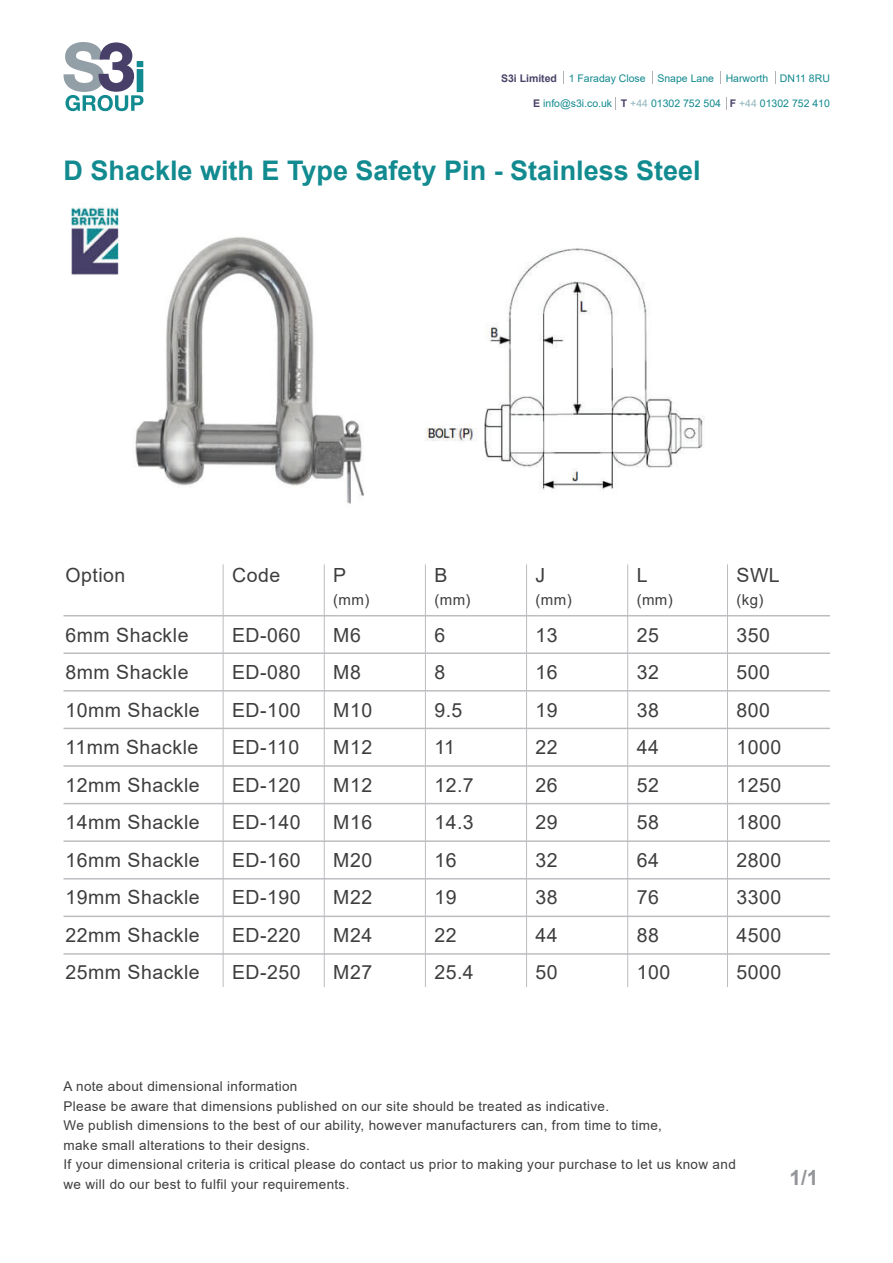
<style>
.page{position:relative;width:893px;height:1263px;background:#fff}
.page>*{position:absolute;margin:0;border:0;box-sizing:border-box;transform-origin:0 0}
.t1{font:700 27px "Arial";color:#118a90}
.t2{font:700 21px "Arial";color:#939598}
.t3{font:19.5px/37.5px "Arial";letter-spacing:.025em;color:#3e3e3f}
.t4{font:15px "Arial";letter-spacing:.025em;color:#3e3e3f}
.t5{font:13.5px/19.5px "Arial";letter-spacing:.025em;color:#3e3e3f}
.t6{font:10.5px "Arial";color:#11898f}
.s1{font-weight:700;color:#4a4168}
.s2{color:#92b7be}
</style>
<div class="page">
<svg style="left:775px;top:71px;width:1px;height:13px"></svg>
<svg style="left:652px;top:71px;width:1px;height:13px"></svg>
<svg style="left:720px;top:71px;width:1px;height:13px"></svg>
<svg style="left:563px;top:71px;width:1px;height:13px"></svg>
<svg style="left:615px;top:97px;width:1px;height:13px"></svg>
<svg style="left:726px;top:97px;width:1px;height:13px"></svg>
<svg style="left:63px;top:42px;width:80px;height:69px"></svg>
<hr style="left:324px;top:564px;width:1px;height:423px;background:#bcbdc0">
<hr style="left:425px;top:564px;width:1px;height:423px;background:#bcbdc0">
<hr style="left:526px;top:564px;width:1px;height:423px;background:#bcbdc0">
<hr style="left:627px;top:564px;width:1px;height:423px;background:#bcbdc0">
<hr style="left:727px;top:564px;width:1px;height:423px;background:#bcbdc0">
<hr style="left:64px;top:615px;width:766px;height:1px;background:#bcbdc0">
<hr style="left:64px;top:652px;width:766px;height:2px;background:#bcbdc0">
<hr style="left:64px;top:915px;width:766px;height:2px;background:#bcbdc0">
<hr style="left:64px;top:878px;width:766px;height:1px;background:#bcbdc0">
<hr style="left:64px;top:840px;width:766px;height:2px;background:#bcbdc0">
<hr style="left:64px;top:953px;width:766px;height:2px;background:#bcbdc0">
<hr style="left:64px;top:803px;width:766px;height:1px;background:#bcbdc0">
<hr style="left:64px;top:765px;width:766px;height:2px;background:#bcbdc0">
<hr style="left:64px;top:728px;width:766px;height:1px;background:#bcbdc0">
<hr style="left:64px;top:690px;width:766px;height:1px;background:#bcbdc0">
<img style="left:71px;top:207px;width:634px;height:297px">
<hr style="left:223px;top:564px;width:1px;height:423px;background:#bcbdc0">
<p class="t6" style="left:501px;top:71px;width:330px"><span class="s1">S3i Limited</span> 1 Faraday Close Snape Lane Harworth DN11 8RU</p>
<p class="t6" style="left:533px;top:96px;width:298px"><span class="s1">E</span> info@s3i.co.uk <span class="s1">T</span> <span class="s2">+44</span> 01302 752 504 <span class="s1">F</span> <span class="s2">+44</span> 01302 752 410</p>
<h1 class="t1" style="left:64px;top:152px;width:639px">D Shackle with E Type Safety Pin - Stainless Steel</h1>
<h3 class="t3" style="left:66px;top:557px;width:61px">Option</h3>
<h3 class="t3" style="left:333px;top:557px;width:15px">P</h3>
<p class="t4" style="left:333px;top:589px;width:38px">(mm)</p>
<h3 class="t3" style="left:232px;top:557px;width:50px">Code</h3>
<h3 class="t3" style="left:66px;top:616px;width:136px">6mm Shackle<br>8mm Shackle<br>10mm Shackle<br>11mm Shackle<br>12mm Shackle<br>14mm Shackle<br>16mm Shackle<br>19mm Shackle<br>22mm Shackle<br>25mm Shackle</h3>
<h3 class="t3" style="left:232px;top:616px;width:70px;text-align:justify">ED-060<br>ED-080<br>ED-100<br>ED-110<br>ED-120<br>ED-140<br>ED-160<br>ED-190<br>ED-220<br>ED-250</h3>
<h3 class="t3" style="left:333px;top:616px;width:40px">M6<br>M8<br>M10<br>M12<br>M12<br>M16<br>M20<br>M22<br>M24<br>M27</h3>
<h3 class="t3" style="left:434px;top:557px;width:15px">B</h3>
<p class="t4" style="left:434px;top:589px;width:38px">(mm)</p>
<h3 class="t3" style="left:434px;top:616px;width:41px">6<br>8<br>9.5<br>11<br>12.7<br>14.3<br>16<br>19<br>22<br>25.4</h3>
<h3 class="t3" style="left:536px;top:557px;width:11px">J</h3>
<p class="t4" style="left:536px;top:589px;width:38px">(mm)</p>
<h3 class="t3" style="left:536px;top:616px;width:24px;text-align:justify">13<br>16<br>19<br>22<br>26<br>29<br>32<br>38<br>44<br>50</h3>
<h3 class="t3" style="left:637px;top:557px;width:12px">L</h3>
<p class="t4" style="left:637px;top:589px;width:38px">(mm)</p>
<h3 class="t3" style="left:637px;top:616px;width:35px">25<br>32<br>38<br>44<br>52<br>58<br>64<br>76<br>88<br>100</h3>
<h3 class="t3" style="left:736px;top:557px;width:45px">SWL</h3>
<p class="t4" style="left:736px;top:589px;width:28px">(kg)</p>
<h3 class="t3" style="left:736px;top:616px;width:46px">350<br>500<br>800<br>1000<br>1250<br>1800<br>2800<br>3300<br>4500<br>5000</h3>
<p class="t5" style="left:64px;top:1076px;width:674px">A note about dimensional information<br>Please be aware that dimensions published on our site should be treated as indicative.<br>We publish dimensions to the best of our ability, however manufacturers can, from time to time,<br>make small alterations to their designs.<br>If your dimensional criteria is critical please do contact us prior to making your purchase to let us know and we will do our best to fulfil your requirements.</p>
<h2 class="t2" style="left:789px;top:1163px;width:31px">1/1</h2>
</div>
